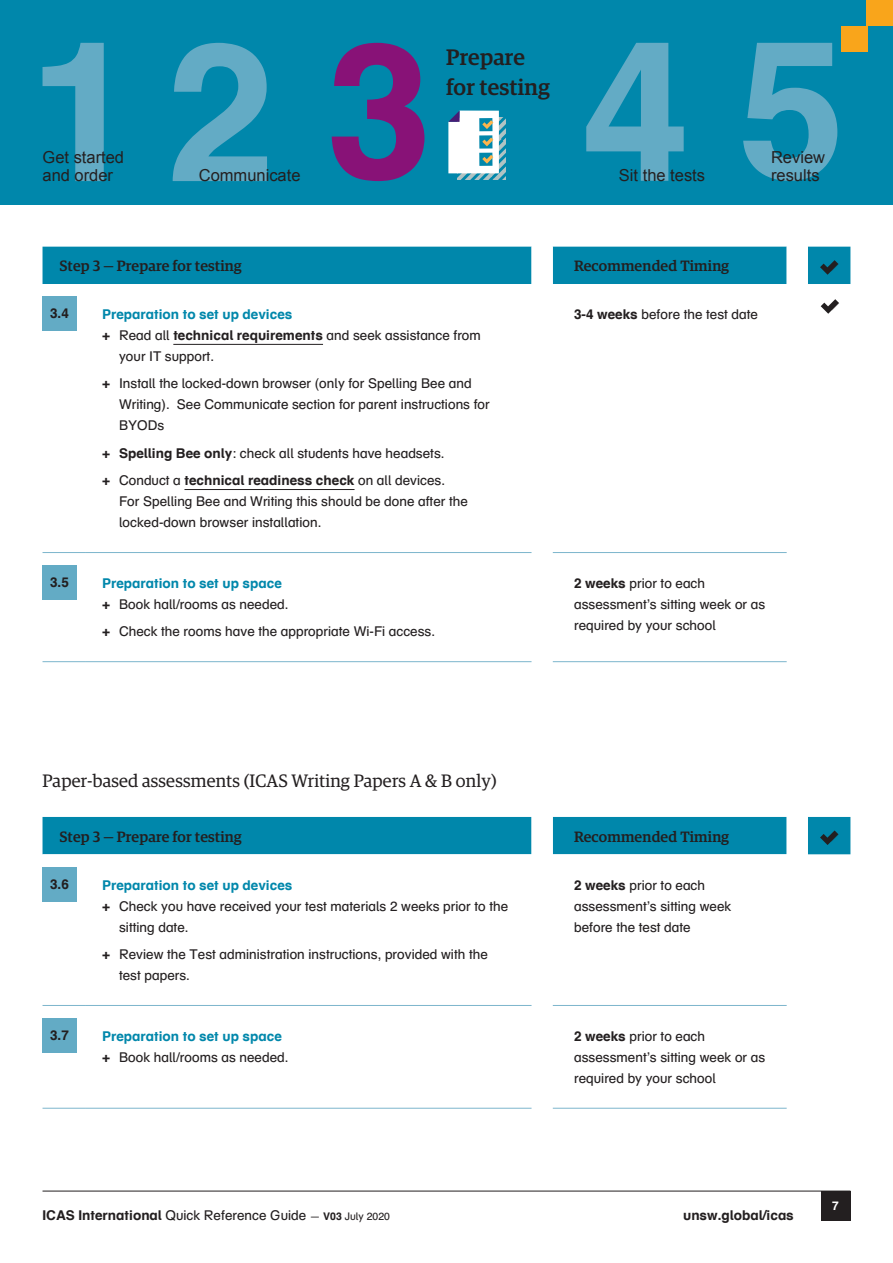
<style>
.page{position:relative;width:893px;height:1263px;background:#fff}
.page>*{position:absolute;margin:0;border:0;box-sizing:border-box;transform-origin:0 0}
.t1{font:500 22.5px/30px "Guardian Egyp";letter-spacing:.01em;color:#231f20}
._02_Intro{font:18px "Guardian Egyp";letter-spacing:.01em;color:#231f20}
.t2{font:16.5px/18px "Arial";color:#231f20}
._01_Heading{font:500 15px "Guardian Egyp";letter-spacing:.01em;color:#231f20}
._04_Body{font:13.5px/21px "UNSW Schulbuch Sued";color:#231f20}
._04_Body-2{font:700 13.5px "UNSW Schulbuch Sued";color:#0087ab}
._04_Body-3{font:700 13.5px "UNSW Schulbuch Sued";color:#231f20}
.t3{font:700 12px "UNSW Schulbuch Sued";color:#fff}
.s1{font-weight:700}
.s2{font-size:10.5px}
.s3{font-weight:700;font-size:10.5px}
</style>
<div class="page">
<hr style="left:43px;top:1191px;width:807px;height:1px;background:#231f20">
<div style="left:821px;top:1191px;width:29px;height:29px;background:#231f20"></div>
<svg style="left:821px;top:299px;width:18px;height:15px"></svg>
<hr style="left:43px;top:552px;width:42px;height:1px;background:#7cb5cc">
<hr style="left:85px;top:552px;width:446px;height:1px;background:#7cb5cc">
<hr style="left:553px;top:552px;width:234px;height:1px;background:#7cb5cc">
<hr style="left:43px;top:661px;width:42px;height:1px;background:#7cb5cc">
<hr style="left:85px;top:661px;width:446px;height:1px;background:#7cb5cc">
<hr style="left:553px;top:661px;width:234px;height:1px;background:#7cb5cc">
<div style="left:43px;top:247px;width:807px;height:37px;background:#0087ab"></div>
<div style="left:43px;top:296px;width:34px;height:34px;background:#63abc5"></div>
<hr style="left:173px;top:344px;width:150px;height:1px;background:#231f20">
<hr style="left:184px;top:489px;width:171px;height:1px;background:#231f20">
<div style="left:43px;top:565px;width:34px;height:34px;background:#63abc5"></div>
<svg style="left:43px;top:854px;width:744px;height:254px"></svg>
<hr style="left:43px;top:1005px;width:42px;height:1px;background:#7cb5cc">
<hr style="left:85px;top:1005px;width:446px;height:1px;background:#7cb5cc">
<hr style="left:553px;top:1005px;width:234px;height:1px;background:#7cb5cc">
<hr style="left:43px;top:1108px;width:42px;height:1px;background:#7cb5cc">
<hr style="left:85px;top:1108px;width:446px;height:1px;background:#7cb5cc">
<hr style="left:553px;top:1108px;width:234px;height:1px;background:#7cb5cc">
<div style="left:43px;top:817px;width:807px;height:37px;background:#0087ab"></div>
<div style="left:43px;top:867px;width:34px;height:34px;background:#63abc5"></div>
<div style="left:43px;top:1018px;width:34px;height:34px;background:#63abc5"></div>
<div style="left:0;top:0;width:893px;height:205px;background:#0087ab"></div>
<svg style="left:332px;top:43px;width:92px;height:138px"></svg>
<svg style="left:43px;top:43px;width:61px;height:138px"></svg>
<svg style="left:586px;top:43px;width:98px;height:138px"></svg>
<svg style="left:743px;top:43px;width:94px;height:138px"></svg>
<svg style="left:173px;top:43px;width:94px;height:138px"></svg>
<svg style="left:458px;top:117px;width:48px;height:63px"></svg>
<svg style="left:448px;top:111px;width:51px;height:62px;background:#d3e5e8"></svg>
<div style="left:867px;top:0;width:26px;height:26px;background:#f9a51b"></div>
<div style="left:841px;top:26px;width:26px;height:26px;background:#f9a51b"></div>
<h4 class="t2" style="left:43px;top:148px;width:83px">Get started and order</h4>
<h3 class="t1" style="left:446px;top:40px;width:105px">Prepare for testing</h3>
<h4 class="t2" style="left:771px;top:148px;width:56px">Review</h4>
<h4 class="t2" style="left:199px;top:166px;width:103px">Communicate</h4>
<h4 class="t2" style="left:771px;top:166px;width:50px">results</h4>
<h4 class="t2" style="left:619px;top:166px;width:88px">Sit the tests</h4>
<p class="_01_Heading" style="left:60px;top:255px;width:184px">Step 3 — Prepare for testing</p>
<p class="_01_Heading" style="left:574px;top:255px;width:157px">Recommended Timing</p>
<p class="_04_Body-3" style="left:50px;top:305px;width:20px">3.4</p>
<p class="_04_Body-2" style="left:102px;top:305px;width:192px">Preparation to set up devices</p>
<p class="_04_Body" style="left:119px;top:324px;width:363px;text-indent:-17px"><span class="s1">+</span> Read all <span class="s1">technical requirements</span> and seek assistance from your IT support.</p>
<p class="_04_Body" style="left:119px;top:373px;width:372px;text-indent:-17px"><span class="s1">+</span> Install the locked-down browser (only for Spelling Bee and<br>Writing). See Communicate section for parent instructions for<br>BYODs</p>
<p class="_04_Body" style="left:102px;top:442px;width:344px"><span class="s1">+ Spelling Bee only</span>: check all students have headsets.</p>
<p class="_04_Body" style="left:119px;top:469px;width:350px;text-indent:-17px"><span class="s1">+</span> Conduct a <span class="s1">technical readiness check</span> on all devices.<br>For Spelling Bee and Writing this should be done after the locked-down browser installation.</p>
<p class="_04_Body" style="left:574px;top:303px;width:186px"><span class="s1">3-4 weeks</span> before the test date</p>
<p class="_04_Body-3" style="left:50px;top:574px;width:20px">3.5</p>
<p class="_04_Body-2" style="left:102px;top:574px;width:181px">Preparation to set up space</p>
<p class="_04_Body" style="left:102px;top:593px;width:188px"><span class="s1">+</span> Book hall/rooms as needed.</p>
<p class="_04_Body" style="left:102px;top:621px;width:335px"><span class="s1">+</span> Check the rooms have the appropriate Wi-Fi access.</p>
<p class="_02_Intro" style="left:43px;top:768px;width:456px">Paper-based assessments (ICAS Writing Papers A &amp; B only)</p>
<p class="_04_Body" style="left:574px;top:572px;width:193px"><span class="s1">2 weeks</span> prior to each assessment’s sitting week or as required by your school</p>
<p class="_01_Heading" style="left:60px;top:825px;width:184px">Step 3 — Prepare for testing</p>
<p class="_01_Heading" style="left:574px;top:825px;width:157px">Recommended Timing</p>
<p class="_04_Body-3" style="left:50px;top:875px;width:20px">3.6</p>
<p class="_04_Body-2" style="left:102px;top:876px;width:192px">Preparation to set up devices</p>
<p class="_04_Body" style="left:119px;top:895px;width:391px;text-indent:-17px"><span class="s1">+</span> Check you have received your test materials 2 weeks prior to the sitting date.</p>
<p class="_04_Body" style="left:119px;top:943px;width:370px;text-indent:-17px"><span class="s1">+</span> Review the Test administration instructions, provided with the test papers.</p>
<p class="_04_Body" style="left:574px;top:874px;width:159px"><span class="s1">2 weeks</span> prior to each assessment’s sitting week before the test date</p>
<p class="_04_Body-3" style="left:50px;top:1027px;width:20px">3.7</p>
<p class="_04_Body-2" style="left:102px;top:1027px;width:181px">Preparation to set up space</p>
<p class="_04_Body" style="left:102px;top:1046px;width:188px"><span class="s1">+</span> Book hall/rooms as needed.</p>
<p class="_04_Body" style="left:574px;top:1025px;width:193px"><span class="s1">2 weeks</span> prior to each assessment’s sitting week or as required by your school</p>
<p class="_04_Body" style="left:43px;top:1205px;width:349px"><span class="s1">ICAS International</span> Quick Reference Guide <span class="s2">—</span> <span class="s3">V03</span> <span class="s2">July 2020</span></p>
<p class="_04_Body-3" style="left:683px;top:1207px;width:112px">unsw.global/icas</p>
<p class="t3" style="left:832px;top:1198px;width:8px">7</p>
</div>
